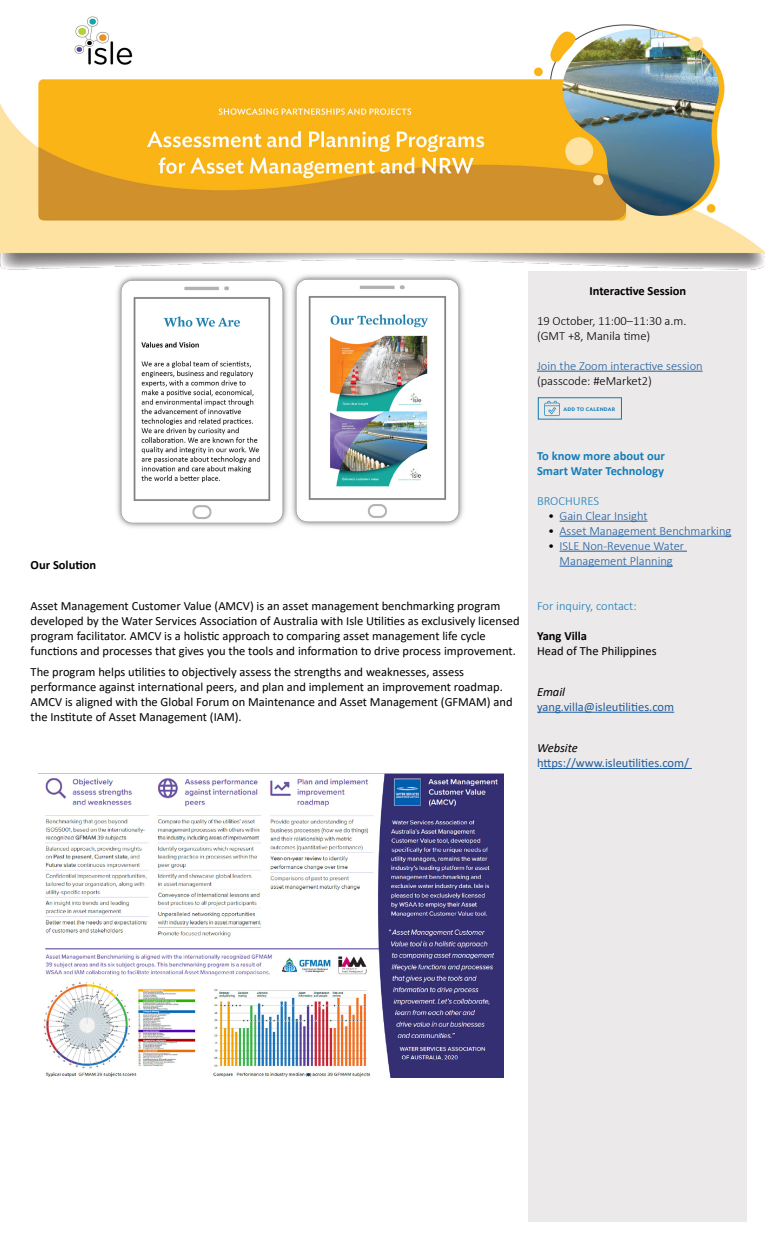
<style>
.page{position:relative;width:765px;height:1260px;background:#fff}
.page>*{position:absolute;margin:0;border:0;box-sizing:border-box;transform-origin:0 0}
.t1{font:12.5px/15px "Calibri";color:#000}
.t2{font:300 12.5px/15px "Calibri";color:#215e9e;text-align:center}
.t3{font:300 12.5px/15px "Calibri";color:#000}
.t4{font:12.5px "Calibri";color:#215e9e}
.t5{font:700 12.5px "Calibri";color:#000}
.t6{font:700 12.5px/15px "Calibri";color:#157db9}
.t7{font:300 12.5px "Calibri";color:#187dba}
.t8{font:italic 12.5px "Calibri";color:#000}
.t9{font:600 5px "Ideal Sans";letter-spacing:.05em;color:#0d7db7}
.s1{color:#000}
</style>
<div class="page">
<img style="left:0;top:16px;width:765px;height:254px">
<img style="left:117px;top:275px;width:347px;height:253px">
<div style="left:529px;top:271px;width:218px;height:951px;background:#ebe9e9"></div>
<hr style="left:537px;top:371px;width:166px;height:1px;background:#215e9e">
<hr style="left:560px;top:521px;width:88px;height:1px;background:#215e9e">
<hr style="left:560px;top:536px;width:171px;height:1px;background:#215e9e">
<hr style="left:560px;top:551px;width:127px;height:1px;background:#215e9e">
<hr style="left:560px;top:566px;width:113px;height:1px;background:#215e9e">
<hr style="left:537px;top:712px;width:137px;height:1px;background:#215e9e">
<hr style="left:540px;top:768px;width:152px;height:1px;background:#215e9e">
<svg style="left:544px;top:401px;width:16px;height:15px"></svg>
<img style="left:39px;top:773px;width:464px;height:305px">
<p class="t5" style="left:31px;top:556px;width:67px">Our Solution</p>
<p class="t1" style="left:31px;top:598px;width:491px">Asset Management Customer Value (AMCV) is an asset management benchmarking program developed by the Water Services Association of Australia with Isle Utilities as exclusively licensed program facilitator. AMCV is a holistic approach to comparing asset management life cycle functions and processes that gives you the tools and information to drive process improvement.</p>
<p class="t1" style="left:31px;top:664px;width:484px">The program helps utilities to objectively assess the strengths and weaknesses, assess performance against international peers, and plan and implement an improvement roadmap.<br>AMCV is aligned with the Global Forum on Maintenance and Asset Management (GFMAM) and the Institute of Asset Management (IAM).</p>
<p class="t5" style="left:589px;top:282px;width:98px">Interactive Session</p>
<p class="t3" style="left:537px;top:313px;width:151px">19 October, 11:00–11:30 a.m. (GMT +8, Manila time)</p>
<p class="t2" style="left:537px;top:358px;width:167px">Join the Zoom interactive session</p>
<p class="t3" style="left:537px;top:373px;width:116px">(passcode: #eMarket2)</p>
<p class="t9" style="left:563px;top:406px;width:53px">ADD TO CALENDAR</p>
<p class="t6" style="left:537px;top:448px;width:129px">To know more about our<br>Smart Water Technology</p>
<p class="t7" style="left:537px;top:493px;width:64px">BROCHURES</p>
<p class="t2" style="left:548px;top:508px;width:101px"><span class="s1">•</span> Gain Clear Insight</p>
<p class="t2" style="left:548px;top:523px;width:185px"><span class="s1">•</span> Asset Management Benchmarking</p>
<p class="t2" style="left:548px;top:538px;width:137px"><span class="s1">•</span> ISLE Non-Revenue Water<br>Management Planning</p>
<p class="t7" style="left:537px;top:598px;width:101px">For inquiry, contact:</p>
<p class="t5" style="left:537px;top:627px;width:52px">Yang Villa</p>
<p class="t1" style="left:537px;top:643px;width:121px">Head of The Philippines</p>
<p class="t8" style="left:537px;top:683px;width:30px">Email</p>
<p class="t4" style="left:537px;top:698px;width:139px">yang.villa@isleutilities.com</p>
<p class="t8" style="left:537px;top:739px;width:42px">Website</p>
<p class="t4" style="left:537px;top:754px;width:153px">https://www.isleutilities.com/</p>
</div>
